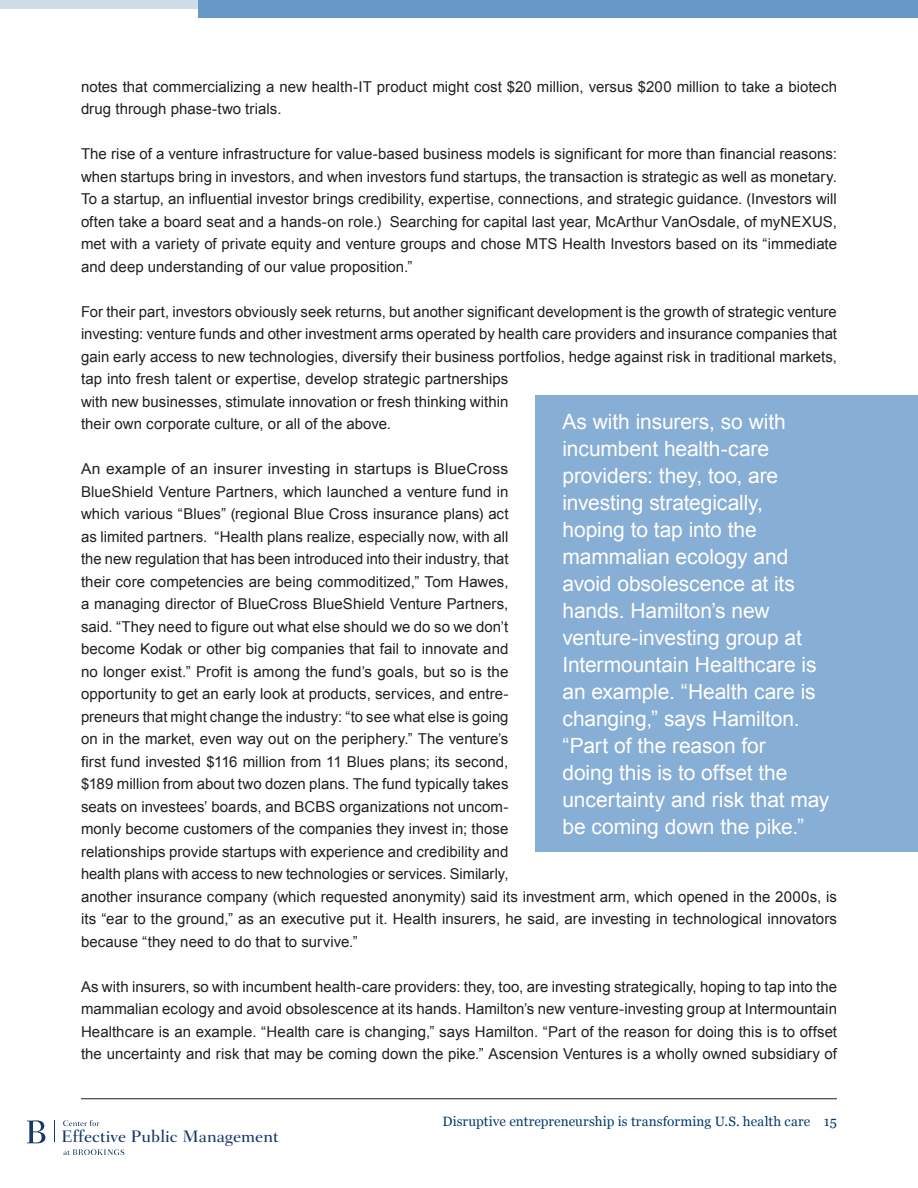
<style>
.page{position:relative;width:918px;height:1188px;background:#fff}
.page>*{position:absolute;margin:0;border:0;box-sizing:border-box;transform-origin:0 0}
.PullQuoteRightSide{font:21px/27px "Arial";letter-spacing:-.005em;color:#fff}
.t1{font:500 16.95px "Fairfield LT Std";color:#183867}
.BodyText{font:15px/22.5px "Arial";color:#231f20}
.BodyText-2{font:15px/22.5px "Arial";color:#231f20;scale:1.04 1}
.t2{font:13.5px "Georgia";letter-spacing:.01em;color:#003b70}
</style>
<div class="page">
<svg style="left:63px;top:1120px;width:36px;height:6px"></svg>
<svg style="left:63px;top:1149px;width:61px;height:6px"></svg>
<svg style="left:54px;top:1120px;width:1px;height:22px"></svg>
<svg style="left:27px;top:1120px;width:18px;height:23px"></svg>
<hr style="left:81px;top:1098px;width:756px;height:1px;background:#231f20">
<div style="left:198px;top:0;width:720px;height:18px;background:#6799c7"></div>
<div style="left:0;top:0;width:198px;height:9px;background:#cddeea"></div>
<div style="left:536px;top:396px;width:382px;height:456px;background:#87aed4"></div>
<p class="BodyText" style="left:81px;top:76px;width:758px">notes that commercializing a new health-IT product might cost $20 million, versus $200 million to take a biotech drug through phase-two trials.</p>
<p class="BodyText" style="left:81px;top:143px;width:758px;text-align:justify">The rise of a venture infrastructure for value-based business models is significant for more than financial reasons: when startups bring in investors, and when investors fund startups, the transaction is strategic as well as monetary.<br>To a startup, an influential investor brings credibility, expertise, connections, and strategic guidance. (Investors will often take a board seat and a hands-on role.) Searching for capital last year, McArthur VanOsdale, of myNEXUS, met with a variety of private equity and venture groups and chose MTS Health Investors based on its “immediate and deep understanding of our value proposition.”</p>
<p class="BodyText" style="left:81px;top:301px;width:758px">For their part, investors obviously seek returns, but another significant development is the growth of strategic venture investing: venture funds and other investment arms operated by health care providers and insurance companies that gain early access to new technologies, diversify their business portfolios, hedge against risk in traditional markets, tap into fresh talent or expertise, develop strategic partnerships<br>with new businesses, stimulate innovation or fresh thinking within<br>their own corporate culture, or all of the above.</p>
<p class="BodyText-2" style="left:81px;top:458px;width:729px">An example of an insurer investing in startups is BlueCross<br>BlueShield Venture Partners, which launched a venture fund in<br>which various “Blues” (regional Blue Cross insurance plans) act<br>as limited partners. “Health plans realize, especially now, with all<br>the new regulation that has been introduced into their industry, that<br>their core competencies are being commoditized,” Tom Hawes,<br>a managing director of BlueCross BlueShield Venture Partners,<br>said. “They need to figure out what else should we do so we don’t<br>become Kodak or other big companies that fail to innovate and<br>no longer exist.” Profit is among the fund’s goals, but so is the<br>opportunity to get an early look at products, services, and entre-<br>preneurs that might change the industry: “to see what else is going<br>on in the market, even way out on the periphery.” The venture’s<br>first fund invested $116 million from 11 Blues plans; its second,<br>$189 million from about two dozen plans. The fund typically takes<br>seats on investees’ boards, and BCBS organizations not uncom-<br>monly become customers of the companies they invest in; those<br>relationships provide startups with experience and credibility and<br>health plans with access to new technologies or services. Similarly,<br>another insurance company (which requested anonymity) said its investment arm, which opened in the 2000s, is its “ear to the ground,” as an executive put it. Health insurers, he said, are investing in technological innovators because “they need to do that to survive.”</p>
<p class="BodyText" style="left:81px;top:976px;width:758px;text-align:justify">As with insurers, so with incumbent health-care providers: they, too, are investing strategically, hoping to tap into the mammalian ecology and avoid obsolescence at its hands. Hamilton’s new venture-investing group at Intermountain Healthcare is an example. “Health care is changing,” says Hamilton. “Part of the reason for doing this is to offset the uncertainty and risk that may be coming down the pike.” Ascension Ventures is a wholly owned subsidiary of</p>
<p class="PullQuoteRightSide" style="left:562px;top:408px;width:268px">As with insurers, so with incumbent health-care providers: they, too, are investing strategically, hoping to tap into the mammalian ecology and avoid obsolescence at its hands. Hamilton’s new venture-investing group at<br>Intermountain Healthcare is an example. “Health care is changing,” says Hamilton. “Part of the reason for<br>doing this is to offset the uncertainty and risk that may be coming down the pike.”</p>
<p class="t1" style="left:61px;top:1127px;width:219px">Effective Public Management</p>
<p class="t2" style="left:442px;top:1112px;width:396px">Disruptive entrepreneurship is transforming U.S. health care 15</p>
</div>
